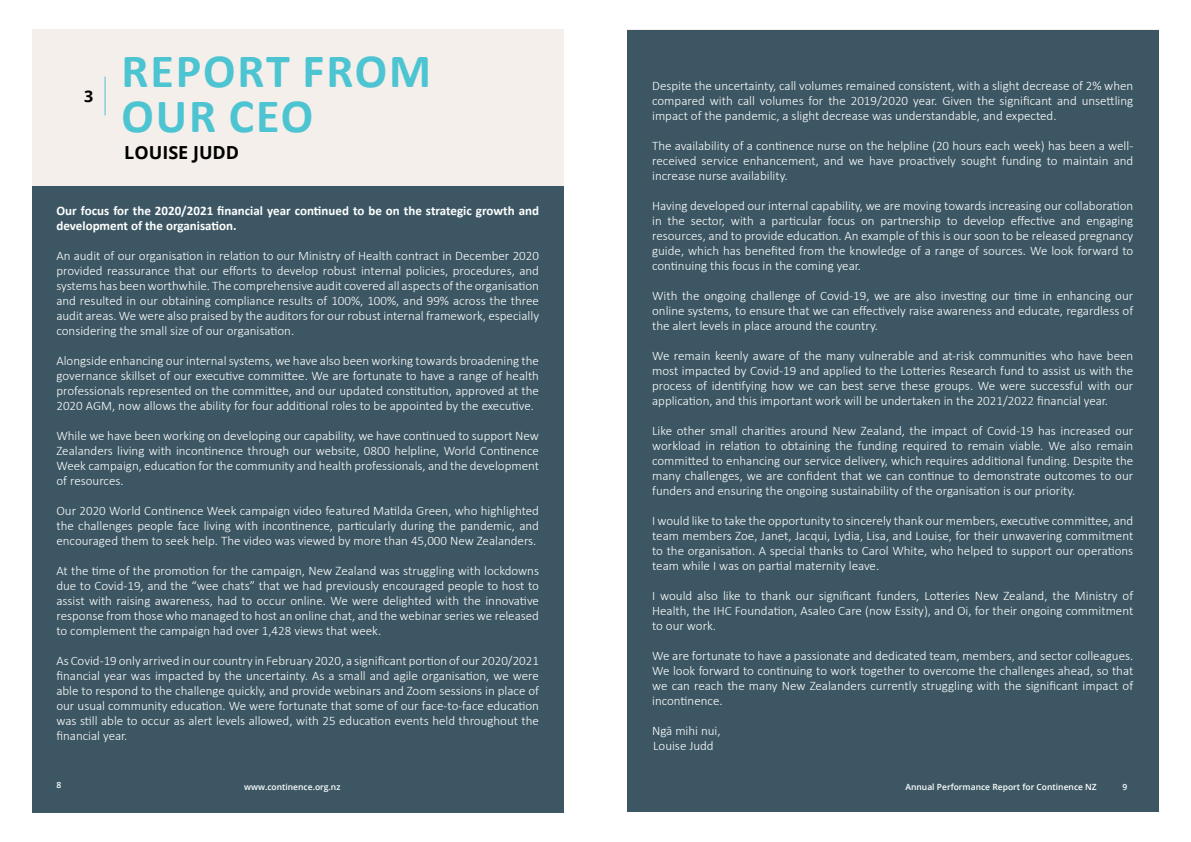
<style>
.page{position:relative;width:1191px;height:842px;background:#fff}
.page>*{position:absolute;margin:0;border:0;box-sizing:border-box;transform-origin:0 0}
.HEADERS{font:700 48px "Calibri";letter-spacing:.04em;color:#4dc4d1}
.Page_Header_-_White{font:700 18px "Open Sans";color:#000}
.Page_Section_Title{font:700 16px "Open Sans";color:#000}
.Page_Body_Text_-_Bla{font:300 13px/15px "Calibri";color:#fff;text-align:justify}
.Page_Body_Text_-_Bla-2{font:700 13px/15px "Calibri";color:#fff}
.Top_Right_Address{font:600 8.5px "Open Sans";color:#fff}
.Page_Number_-_Align{font:600 8.5px "Open Sans";color:#fff}
</style>
<div class="page">
<div style="left:32px;top:30px;width:531px;height:782px;background:#f4efea"></div>
<hr style="left:105px;top:77px;width:1px;height:38px;background:#4dc4d1">
<div style="left:32px;top:186px;width:531px;height:626px;background:#3c5763"></div>
<div style="left:627px;top:30px;width:531px;height:781px;background:#3c5763"></div>
<p class="HEADERS" style="left:122px;top:38px;width:311px">REPORT FROM</p>
<p class="HEADERS" style="left:122px;top:83px;width:193px">OUR CEO</p>
<p class="Page_Section_Title" style="left:84px;top:85px;width:11px">3</p>
<p class="Page_Body_Text_-_Bla" style="left:652px;top:78px;width:483px">Despite the uncertainty, call volumes remained consistent, with a slight decrease of 2% when compared with call volumes for the 2019/2020 year. Given the significant and unsettling impact of the pandemic, a slight decrease was understandable, and expected.</p>
<p class="Page_Body_Text_-_Bla" style="left:652px;top:138px;width:483px">The availability of a continence nurse on the helpline (20 hours each week) has been a well&shy;received service enhancement, and we have proactively sought funding to maintain and increase nurse availability.</p>
<p class="Page_Body_Text_-_Bla" style="left:652px;top:198px;width:483px">Having developed our internal capability, we are moving towards increasing our collaboration in the sector, with a particular focus on partnership to develop effective and engaging resources, and to provide education. An example of this is our soon to be released pregnancy guide, which has benefited from the knowledge of a range of sources. We look forward to continuing this focus in the coming year.</p>
<p class="Page_Body_Text_-_Bla" style="left:652px;top:288px;width:483px">With the ongoing challenge of Covid-19, we are also investing our time in enhancing our online systems, to ensure that we can effectively raise awareness and educate, regardless of the alert levels in place around the country.</p>
<p class="Page_Body_Text_-_Bla" style="left:652px;top:348px;width:483px">We remain keenly aware of the many vulnerable and at-risk communities who have been most impacted by Covid-19 and applied to the Lotteries Research fund to assist us with the process of identifying how we can best serve these groups. We were successful with our application, and this important work will be undertaken in the 2021/2022 financial year.</p>
<p class="Page_Body_Text_-_Bla" style="left:652px;top:423px;width:483px">Like other small charities around New Zealand, the impact of Covid-19 has increased our workload in relation to obtaining the funding required to remain viable. We also remain committed to enhancing our service delivery, which requires additional funding. Despite the many challenges, we are confident that we can continue to demonstrate outcomes to our funders and ensuring the ongoing sustainability of the organisation is our priority.</p>
<p class="Page_Body_Text_-_Bla" style="left:652px;top:513px;width:483px">I would like to take the opportunity to sincerely thank our members, executive committee, and team members Zoe, Janet, Jacqui, Lydia, Lisa, and Louise, for their unwavering commitment to the organisation. A special thanks to Carol White, who helped to support our operations team while I was on partial maternity leave.</p>
<p class="Page_Body_Text_-_Bla" style="left:652px;top:588px;width:483px">I would also like to thank our significant funders, Lotteries New Zealand, the Ministry of Health, the IHC Foundation, Asaleo Care (now Essity), and Oi, for their ongoing commitment to our work.</p>
<p class="Page_Body_Text_-_Bla" style="left:652px;top:648px;width:483px">We are fortunate to have a passionate and dedicated team, members, and sector colleagues.<br>We look forward to continuing to work together to overcome the challenges ahead, so that we can reach the many New Zealanders currently struggling with the significant impact of incontinence.</p>
<p class="Page_Body_Text_-_Bla" style="left:652px;top:723px;width:70px">Ngā mihi nui,</p>
<p class="Page_Body_Text_-_Bla" style="left:653px;top:738px;width:62px">Louise Judd</p>
<p class="Page_Header_-_White" style="left:124px;top:140px;width:116px">LOUISE JUDD</p>
<p class="Page_Body_Text_-_Bla-2" style="left:56px;top:203px;width:484px">Our focus for the 2020/2021 financial year continued to be on the strategic growth and development of the organisation.</p>
<p class="Page_Body_Text_-_Bla" style="left:56px;top:248px;width:484px">An audit of our organisation in relation to our Ministry of Health contract in December 2020 provided reassurance that our efforts to develop robust internal policies, procedures, and systems has been worthwhile. The comprehensive audit covered all aspects of the organisation and resulted in our obtaining compliance results of 100%, 100%, and 99% across the three audit areas. We were also praised by the auditors for our robust internal framework, especially considering the small size of our organisation.</p>
<p class="Page_Body_Text_-_Bla" style="left:56px;top:353px;width:484px">Alongside enhancing our internal systems, we have also been working towards broadening the governance skillset of our executive committee. We are fortunate to have a range of health professionals represented on the committee, and our updated constitution, approved at the 2020 AGM, now allows the ability for four additional roles to be appointed by the executive.</p>
<p class="Page_Body_Text_-_Bla" style="left:56px;top:428px;width:484px">While we have been working on developing our capability, we have continued to support New Zealanders living with incontinence through our website, 0800 helpline, World Continence Week campaign, education for the community and health professionals, and the development of resources.</p>
<p class="Page_Body_Text_-_Bla" style="left:56px;top:503px;width:484px">Our 2020 World Continence Week campaign video featured Matilda Green, who highlighted the challenges people face living with incontinence, particularly during the pandemic, and encouraged them to seek help. The video was viewed by more than 45,000 New Zealanders.</p>
<p class="Page_Body_Text_-_Bla" style="left:56px;top:563px;width:484px">At the time of the promotion for the campaign, New Zealand was struggling with lockdowns due to Covid-19, and the “wee chats” that we had previously encouraged people to host to assist with raising awareness, had to occur online. We were delighted with the innovative response from those who managed to host an online chat, and the webinar series we released to complement the campaign had over 1,428 views that week.</p>
<p class="Page_Body_Text_-_Bla" style="left:56px;top:653px;width:484px">As Covid-19 only arrived in our country in February 2020, a significant portion of our 2020/2021 financial year was impacted by the uncertainty. As a small and agile organisation, we were able to respond to the challenge quickly, and provide webinars and Zoom sessions in place of our usual community education. We were fortunate that some of our face-to-face education was still able to occur as alert levels allowed, with 25 education events held throughout the financial year.</p>
<p class="Page_Number_-_Align" style="left:56px;top:779px;width:6px">8</p>
<p class="Top_Right_Address" style="left:244px;top:781px;width:98px">www.continence.org.nz</p>
<p class="Top_Right_Address" style="left:905px;top:781px;width:193px">Annual Performance Report for Continence NZ</p>
<p class="Page_Number_-_Align" style="left:1122px;top:781px;width:6px">9</p>
</div>
